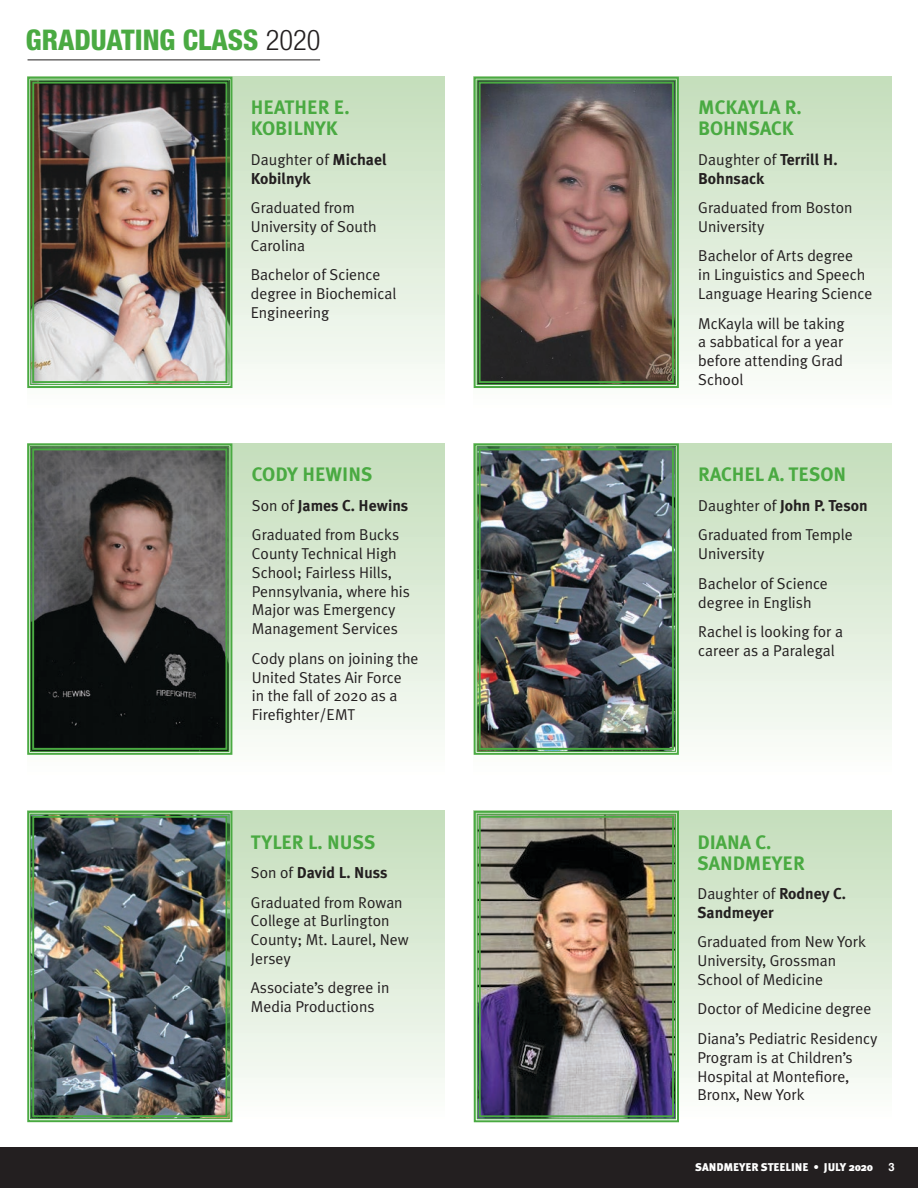
<style>
.page{position:relative;width:918px;height:1188px;background:#fff}
.page>*{position:absolute;margin:0;border:0;box-sizing:border-box;transform-origin:0 0}
.headlineText_Helve{font:800 condensed 28.5px "Helvetica Neue";color:#4aaa42}
.Grad_text{font:700 19.5px/21px "Meta Plus";color:#4aaa42}
.Grad_text-2{font:15.75px/18.8px "Meta Plus Normal";color:#231f20}
.Grad_text-3{font:700 15.75px/18.8px "Meta Plus";color:#231f20}
.t1{font:900 11.25px "Meta Plus";letter-spacing:-.005em;color:#fff}
.t2{font:700 11.25px "Helvetica";color:#fff}
.s1{font-weight:300;color:#231f20}
.s2{font-family:"Meta Plus Normal";font-weight:400}
</style>
<div class="page">
<div style="left:27px;top:77px;width:418px;height:334px;background:linear-gradient(to bottom,#c3ddba,#fcfefc)"></div>
<div style="left:474px;top:77px;width:417px;height:334px;background:linear-gradient(to bottom,#c3ddba,#fcfefc)"></div>
<div style="left:27px;top:811px;width:418px;height:311px;background:linear-gradient(to bottom,#c4ddba,#fcfefc)"></div>
<div style="left:474px;top:811px;width:417px;height:311px;background:linear-gradient(to bottom,#c4ddba,#fcfefc)"></div>
<div style="left:27px;top:443px;width:418px;height:335px;background:linear-gradient(to bottom,#c4ddba,#fdfefc)"></div>
<div style="left:474px;top:443px;width:417px;height:335px;background:linear-gradient(to bottom,#c4ddba,#fdfefc)"></div>
<div style="left:0;top:1148px;width:918px;height:40px;background:#231f20"></div>
<hr style="left:28px;top:60px;width:292px;height:1px;background:#231f20">
<svg style="left:473px;top:76px;width:207px;height:313px;background:#72635a"></svg>
<div style="left:477px;top:80px;width:199px;height:305px;border:1px solid #4aaa42"></div>
<div style="left:479px;top:82px;width:195px;height:301px;border:2px solid #4aaa42"></div>
<img style="left:27px;top:76px;width:206px;height:313px">
<div style="left:30px;top:80px;width:200px;height:305px;border:1px solid #4aaa42"></div>
<div style="left:32px;top:82px;width:196px;height:301px;border:2px solid #4aaa42"></div>
<svg style="left:27px;top:443px;width:206px;height:313px;background:#43413f"></svg>
<div style="left:30px;top:446px;width:199px;height:306px;border:1px solid #4aaa42"></div>
<div style="left:32px;top:448px;width:195px;height:302px;border:2px solid #4aaa42"></div>
<img style="left:473px;top:810px;width:207px;height:313px">
<div style="left:477px;top:814px;width:199px;height:305px;border:1px solid #4aaa42"></div>
<div style="left:479px;top:816px;width:195px;height:301px;border:2px solid #4aaa42"></div>
<img style="left:473px;top:443px;width:207px;height:313px">
<div style="left:477px;top:446px;width:199px;height:306px;border:1px solid #4aaa42"></div>
<div style="left:479px;top:448px;width:195px;height:302px;border:2px solid #4aaa42"></div>
<img style="left:27px;top:810px;width:206px;height:313px">
<div style="left:30px;top:814px;width:200px;height:305px;border:1px solid #4aaa42"></div>
<div style="left:32px;top:816px;width:196px;height:301px;border:2px solid #4aaa42"></div>
<p class="headlineText_Helve" style="left:26px;top:22px;width:296px">GRADUATING CLASS <span class="s1">2020</span></p>
<p class="Grad_text" style="left:251px;top:97px;width:100px">HEATHER E.<br>KOBILNYK</p>
<p class="Grad_text-3" style="left:251px;top:150px;width:137px"><span class="s2">Daughter of</span> Michael<br>Kobilnyk</p>
<p class="Grad_text-2" style="left:251px;top:198px;width:127px">Graduated from<br>University of South<br>Carolina</p>
<p class="Grad_text-2" style="left:251px;top:265px;width:147px">Bachelor of Science degree in Biochemical<br>Engineering</p>
<p class="Grad_text" style="left:252px;top:464px;width:122px">CODY HEWINS</p>
<p class="Grad_text-3" style="left:252px;top:496px;width:158px"><span class="s2">Son of</span> James C. Hewins</p>
<p class="Grad_text-2" style="left:252px;top:525px;width:160px">Graduated from Bucks<br>County Technical High<br>School; Fairless Hills,<br>Pennsylvania, where his<br>Major was Emergency<br>Management Services</p>
<p class="Grad_text-2" style="left:252px;top:649px;width:168px">Cody plans on joining the<br>United States Air Force<br>in the fall of 2020 as a<br>Firefighter/EMT</p>
<p class="Grad_text" style="left:251px;top:831px;width:126px">TYLER L. NUSS</p>
<p class="Grad_text-3" style="left:251px;top:863px;width:138px"><span class="s2">Son of</span> David L. Nuss</p>
<p class="Grad_text-2" style="left:251px;top:893px;width:160px">Graduated from Rowan<br>College at Burlington<br>County; Mt. Laurel, New<br>Jersey</p>
<p class="Grad_text-2" style="left:251px;top:978px;width:140px">Associate’s degree in<br>Media Productions</p>
<p class="Grad_text" style="left:698px;top:97px;width:105px">MCKAYLA R.<br>BOHNSACK</p>
<p class="Grad_text-3" style="left:698px;top:150px;width:141px"><span class="s2">Daughter of</span> Terrill H.<br>Bohnsack</p>
<p class="Grad_text-2" style="left:698px;top:198px;width:156px">Graduated from Boston<br>University</p>
<p class="Grad_text-2" style="left:698px;top:246px;width:176px">Bachelor of Arts degree<br>in Linguistics and Speech<br>Language Hearing Science</p>
<p class="Grad_text-2" style="left:698px;top:313px;width:148px;text-align:justify">McKayla will be taking a sabbatical for a year before attending Grad School</p>
<p class="Grad_text" style="left:698px;top:464px;width:149px">RACHEL A. TESON</p>
<p class="Grad_text-3" style="left:698px;top:496px;width:171px"><span class="s2">Daughter of</span> John P. Teson</p>
<p class="Grad_text-2" style="left:698px;top:525px;width:156px">Graduated from Temple<br>University</p>
<p class="Grad_text-2" style="left:698px;top:574px;width:131px">Bachelor of Science degree in English</p>
<p class="Grad_text-2" style="left:698px;top:622px;width:146px">Rachel is looking for a career as a Paralegal</p>
<p class="Grad_text" style="left:697px;top:831px;width:109px">DIANA C.<br>SANDMEYER</p>
<p class="Grad_text-3" style="left:697px;top:884px;width:150px"><span class="s2">Daughter of</span> Rodney C.<br>Sandmeyer</p>
<p class="Grad_text-2" style="left:697px;top:932px;width:170px">Graduated from New York<br>University, Grossman<br>School of Medicine</p>
<p class="Grad_text-2" style="left:697px;top:999px;width:175px">Doctor of Medicine degree</p>
<p class="Grad_text-2" style="left:697px;top:1029px;width:181px">Diana’s Pediatric Residency<br>Program is at Children’s<br>Hospital at Montefiore,<br>Bronx, New York</p>
<p class="t1" style="left:695px;top:1161px;width:179px">SANDMEYER STEELINE • JULY 2020</p>
<p class="t2" style="left:888px;top:1158px;width:8px">3</p>
</div>
